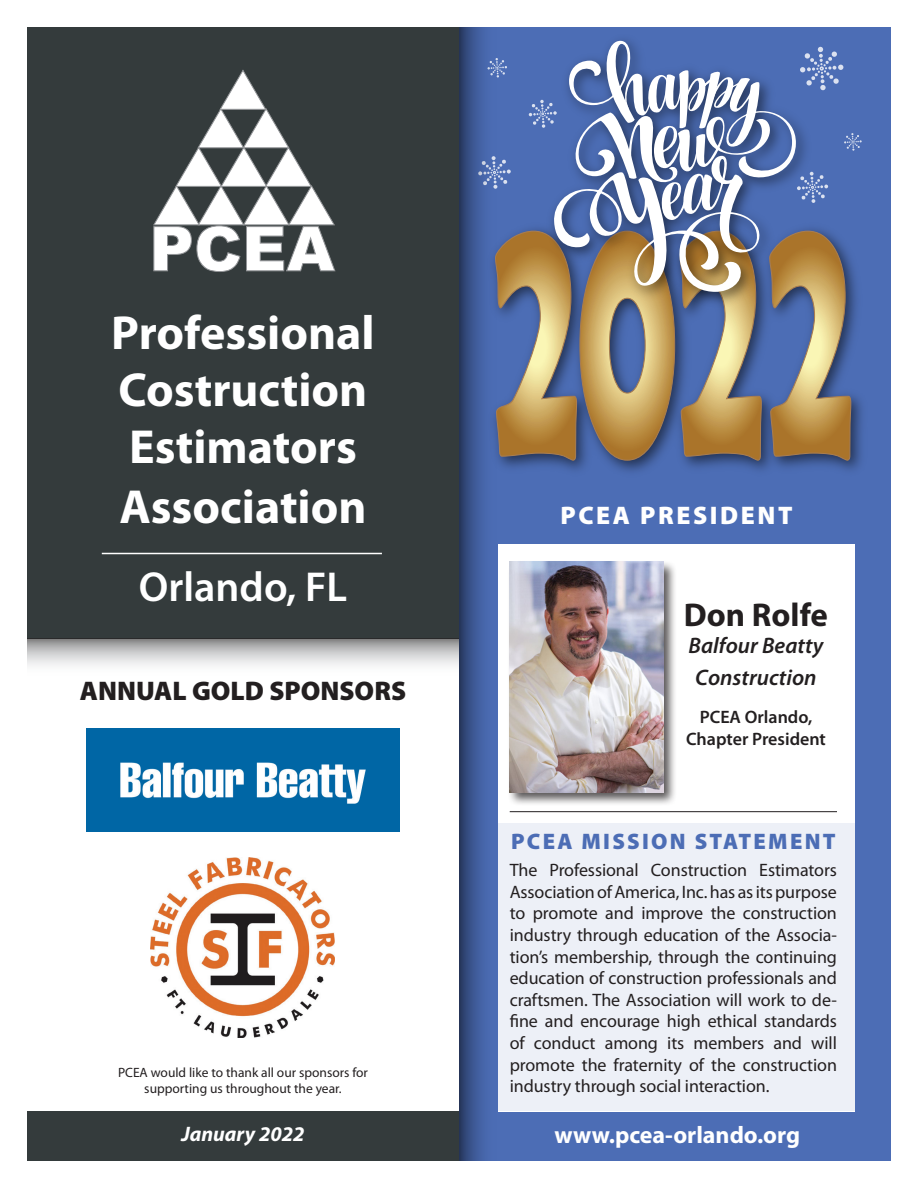
<style>
.page{position:relative;width:918px;height:1188px;background:#fff}
.page>*{position:absolute;margin:0;border:0;box-sizing:border-box;transform-origin:0 0}
.t1{font:900 61.8px "Arial";color:#fff}
.t2{font:700 48px "Myriad Pro";color:#fff}
.t3{font:600 42px "Myriad Pro";color:#fff}
.t4{font:700 33px "Myriad Pro";color:#231f20}
.t5{font:900 27px "Myriad Pro";color:#231f20}
.t6{font:900 25.5px "Myriad Pro";letter-spacing:.1em;color:#fff}
.t7{font:700 24px "Myriad Pro";color:#fff}
.t8{font:italic 600 22.5px/32.4px "Myriad Pro";color:#231f20}
.t9{font:900 22.5px "Myriad Pro";letter-spacing:.1em;color:#4c6db5}
.t10{font:italic 700 21px "Myriad Pro";color:#fff}
.t11{font:18px/21.6px "Myriad Pro";letter-spacing:-.005em;color:#231f20;text-align:justify}
.t12{font:600 18px/21.6px "Myriad Pro";color:#231f20;text-align:center}
.t13{font:13.5px "Myriad Pro";color:#231f20}
</style>
<div class="page">
<div style="left:27px;top:27px;width:432px;height:611px;background:#343b3c"></div>
<div style="left:27px;top:1111px;width:432px;height:50px;background:#343b3c"></div>
<div style="left:459px;top:486px;width:432px;height:675px;background:#4c6db5"></div>
<div style="left:498px;top:544px;width:357px;height:567px;background:#fff"></div>
<svg style="left:153px;top:70px;width:182px;height:155px"></svg>
<img style="left:150px;top:858px;width:184px;height:180px">
<img style="left:86px;top:728px;width:314px;height:103px">
<div style="left:459px;top:27px;width:432px;height:459px;background:#4c6db5"></div>
<svg style="left:496px;top:41px;width:366px;height:420px"></svg>
<hr style="left:102px;top:553px;width:280px;height:1px;background:#fff">
<div style="left:508px;top:560px;width:170px;height:247px;background:#231f20;opacity:.75"></div>
<img style="left:510px;top:562px;width:153px;height:230px">
<div style="left:498px;top:823px;width:357px;height:288px;background:#edf0f7"></div>
<hr style="left:510px;top:811px;width:327px;height:1px;background:#231f20">
<svg style="left:459px;top:27px;width:37px;height:1133px"></svg>
<svg style="left:27px;top:638px;width:432px;height:28px;background:#c0c0c1"></svg>
<p class="t1" style="left:149px;top:204px;width:187px">PCEA</p>
<p class="t2" style="left:111px;top:301px;width:265px">Professional</p>
<p class="t2" style="left:119px;top:358px;width:250px">Costruction</p>
<p class="t2" style="left:129px;top:415px;width:229px">Estimators</p>
<p class="t2" style="left:119px;top:475px;width:249px">Association</p>
<p class="t3" style="left:139px;top:560px;width:210px">Orlando, FL</p>
<p class="t5" style="left:80px;top:676px;width:328px">ANNUAL GOLD SPONSORS</p>
<p class="t13" style="left:118px;top:1064px;width:251px">PCEA would like to thank all our sponsors for</p>
<p class="t13" style="left:144px;top:1080px;width:199px">supporting us throughout the year.</p>
<p class="t10" style="left:181px;top:1120px;width:125px">January 2022</p>
<p class="t6" style="left:560px;top:501px;width:234px">PCEA PRESIDENT</p>
<p class="t4" style="left:684px;top:593px;width:146px">Don Rolfe</p>
<p class="t8" style="left:689px;top:628px;width:136px">Balfour Beatty<br>Construction</p>
<p class="t12" style="left:686px;top:706px;width:141px">PCEA Orlando,<br>Chapter President</p>
<p class="t9" style="left:511px;top:829px;width:326px">PCEA MISSION STATEMENT</p>
<p class="t11" style="left:510px;top:859px;width:329px">The Professional Construction Estimators Association of America, Inc. has as its purpose to promote and improve the construction industry through education of the Associa&shy;tion’s membership, through the continuing education of construction professionals and craftsmen. The Association will work to de&shy;fine and encourage high ethical standards of conduct among its members and will promote the fraternity of the construction industry through social interaction.</p>
<p class="t7" style="left:554px;top:1120px;width:247px">www.pcea-orlando.org</p>
</div>
